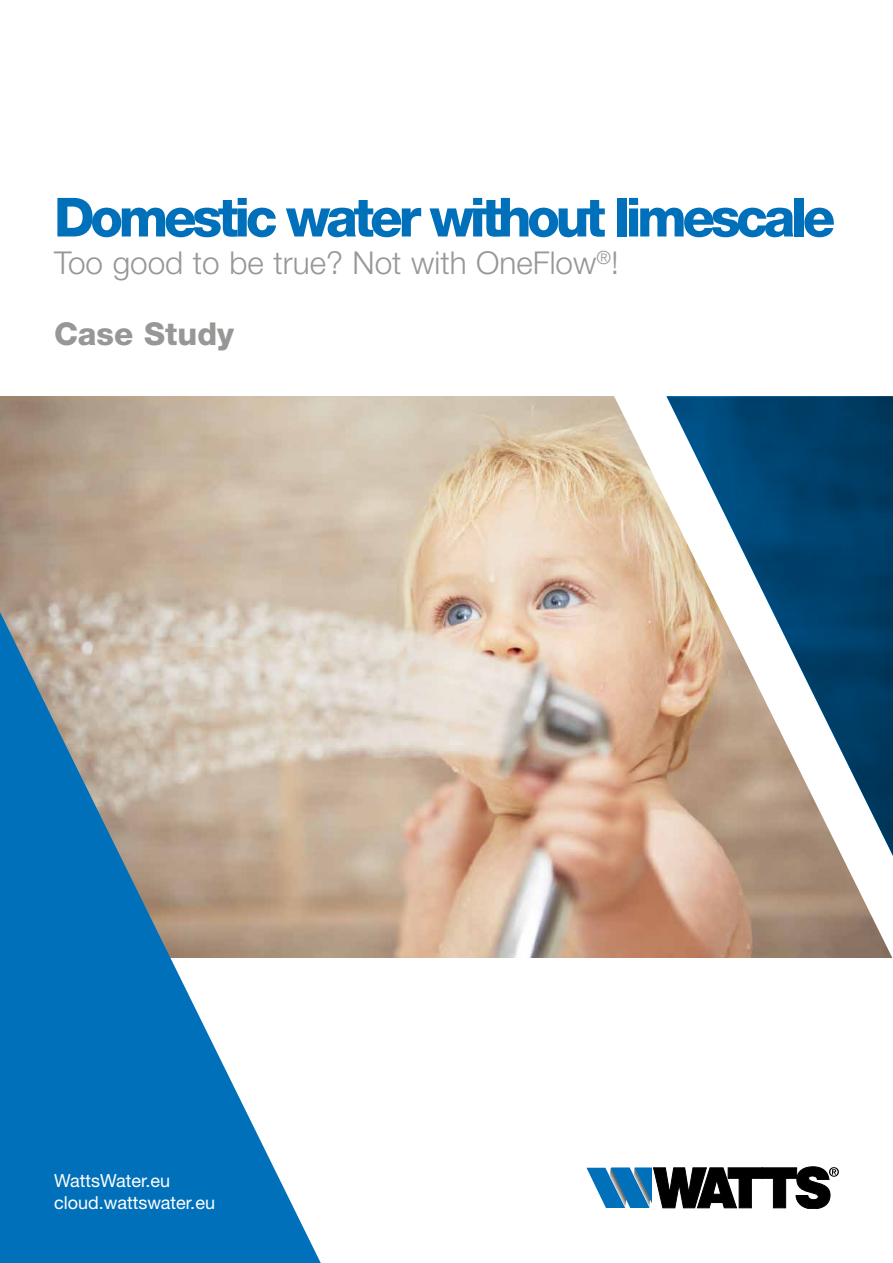
<style>
.page{position:relative;width:893px;height:1263px;background:#fff}
.page>*{position:absolute;margin:0;border:0;box-sizing:border-box;transform-origin:0 0}
.t1{font:800 54px "Helvetica Neue LT Std";letter-spacing:-.08em;color:#0070ba}
.t2{font:300 31.5px "Helvetica Neue LT Std";color:#979796}
.t3{font:800 31.5px "Helvetica Neue LT Std";color:#979796}
.t4{font:18px/21.6px "Helvetica Neue LT Std";color:#fff}
</style>
<div class="page">
<img style="left:0;top:396px;width:614px;height:561px">
<svg style="left:0;top:585px;width:327px;height:678px;background:#6f9cb8"></svg>
<svg style="left:614px;top:396px;width:279px;height:562px;background:#cba78e"></svg>
<svg style="left:666px;top:396px;width:227px;height:486px"></svg>
<svg style="left:586px;top:1167px;width:253px;height:42px"></svg>
<h1 class="t1" style="left:54px;top:185px;width:783px">Domestic water without limescale</h1>
<h2 class="t2" style="left:54px;top:244px;width:566px">Too good to be true? Not with OneFlow<sup>®</sup>!</h2>
<h2 class="t3" style="left:54px;top:315px;width:182px">Case Study</h2>
<p class="t4" style="left:54px;top:1170px;width:162px">WattsWater.eu cloud.wattswater.eu</p>
</div>
